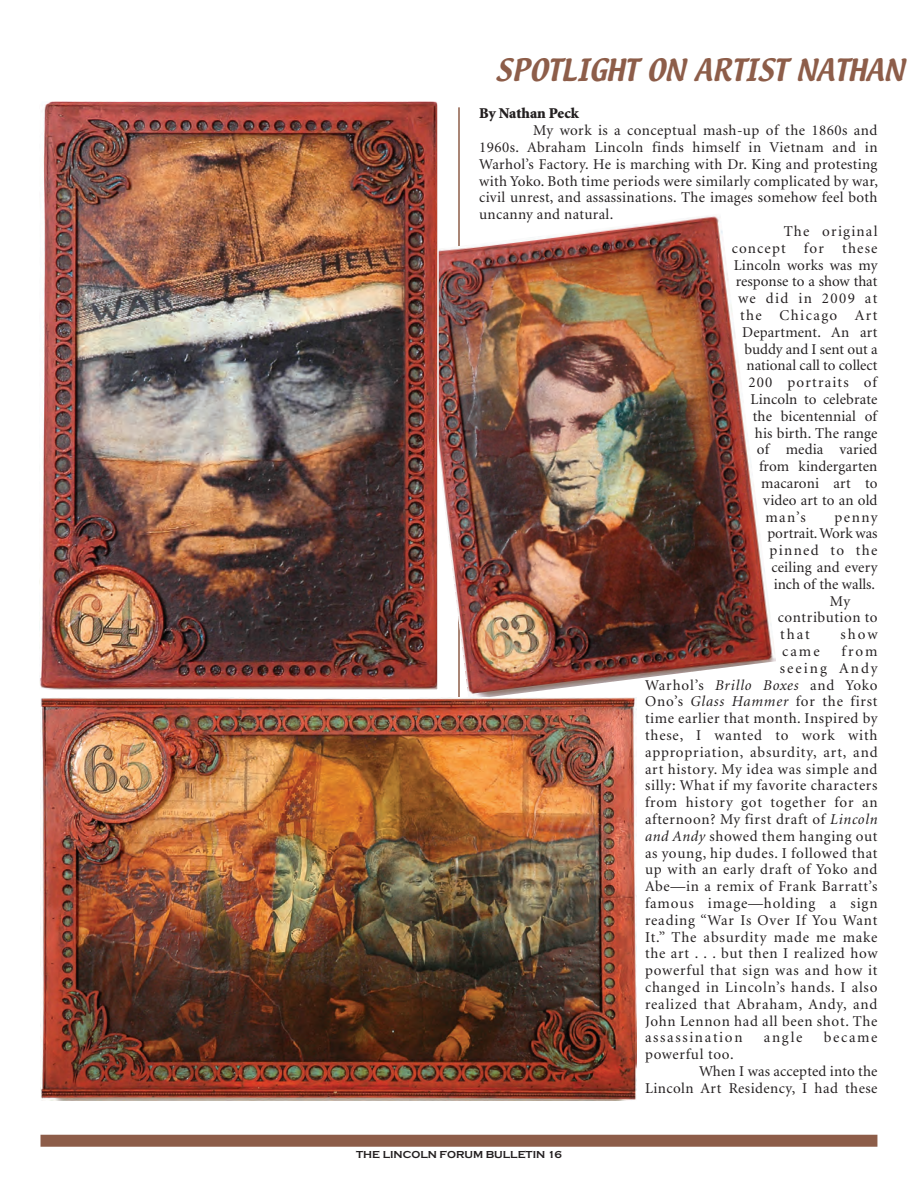
<style>
.page{position:relative;width:918px;height:1188px;background:#fff}
.page>*{position:absolute;margin:0;border:0;box-sizing:border-box;transform-origin:0 0}
.t1{font:27px "Textile";color:#8d5d49}
.t2{font:15px/16.8px "Minion";letter-spacing:.045em;color:#231f20;text-align:justify}
.t3{font:15px "Minion";letter-spacing:.01em;color:#231f20}
.t4{font:15px/16.8px "Minion";letter-spacing:.005em;color:#231f20;text-align:right}
.t5{font:15px "Minion";color:#231f20}
.t6{font:15px/16.8px "Minion";letter-spacing:.025em;color:#231f20;text-align:right}
.t7{font:15px "Minion";letter-spacing:.08em;color:#231f20}
.t8{font:15px "Minion";letter-spacing:.095em;color:#231f20}
.t9{font:15px "Minion";letter-spacing:.075em;color:#231f20}
.t10{font:15px "Minion";letter-spacing:.11em;color:#231f20}
.t11{font:900 15px "Minion";color:#231f20}
.t12{font:15px "Minion";letter-spacing:.135em;color:#231f20}
.t13{font:700 10.5px "Copperplate Gothic";color:#231f20}
.s1{font-style:italic}
</style>
<div class="page">
<div style="left:41px;top:1135px;width:836px;height:12px;background:#8d5d49"></div>
<hr style="left:458px;top:107px;width:2px;height:993px;background:#8d5d49">
<img style="left:439px;top:214px;width:337px;height:484px">
<img style="left:39px;top:103px;width:397px;height:585px">
<div style="left:36px;top:100px;width:403px;height:591px;border:2px solid #fff"></div>
<img style="left:41px;top:697px;width:595px;height:404px">
<p class="t1" style="left:496px;top:58px;width:410px">SPOTLIGHT ON ARTIST NATHAN</p>
<p class="t11" style="left:479px;top:108px;width:101px">By Nathan Peck</p>
<p class="t2" style="left:479px;top:123px;width:400px;text-indent:54px">My work is a conceptual mash-up of the 1860s and 1960s. Abraham Lincoln finds himself in Vietnam and in Warhol’s Factory. He is marching with Dr. King and protesting with Yoko. Both time periods were similarly complicated by war, civil unrest, and assassinations. The images somehow feel both uncanny and natural.</p>
<p class="t7" style="left:784px;top:225px;width:95px">The original</p>
<p class="t7" style="left:732px;top:242px;width:147px">concept for these</p>
<p class="t3" style="left:734px;top:259px;width:145px">Lincoln works was my</p>
<p class="t5" style="left:736px;top:276px;width:143px">response to a show that</p>
<p class="t8" style="left:738px;top:293px;width:141px">we did in 2009 at</p>
<p class="t8" style="left:740px;top:309px;width:139px">the Chicago Art</p>
<p class="t3" style="left:742px;top:326px;width:137px">Department. An art</p>
<p class="t5" style="left:744px;top:343px;width:135px">buddy and I sent out a</p>
<p class="t5" style="left:746px;top:360px;width:133px">national call to collect</p>
<p class="t9" style="left:749px;top:377px;width:130px">200 portraits of</p>
<p class="t3" style="left:751px;top:393px;width:128px">Lincoln to celebrate</p>
<p class="t3" style="left:753px;top:410px;width:126px">the bicentennial of</p>
<p class="t3" style="left:755px;top:427px;width:124px">his birth. The range</p>
<p class="t3" style="left:757px;top:444px;width:122px">of media varied</p>
<p class="t3" style="left:759px;top:461px;width:120px">from kindergarten</p>
<p class="t3" style="left:761px;top:477px;width:118px">macaroni art to</p>
<p class="t4" style="left:763px;top:493px;width:116px">video art to an old</p>
<p class="t2" style="left:765px;top:510px;width:42px">man’s</p>
<p class="t4" style="left:767px;top:510px;width:112px">penny<br>portrait. Work was pinned to the ceiling and every inch of the walls.</p>
<p class="t2" style="left:778px;top:594px;width:101px;text-align:left;text-indent:52px">My contribution to that</p>
<p class="t2" style="left:840px;top:627px;width:39px">show</p>
<p class="t13" style="left:356px;top:1148px;width:207px">THE LINCOLN FORUM BULLETIN 16</p>
<p class="t2" style="left:782px;top:644px;width:39px">came</p>
<p class="t2" style="left:842px;top:644px;width:37px">from</p>
<p class="t12" style="left:780px;top:662px;width:99px">seeing Andy</p>
<p class="t2" style="left:645px;top:678px;width:234px">Warhol’s <span class="s1">Brillo Boxes</span> and Yoko</p>
<p class="t2" style="left:645px;top:695px;width:234px">Ono’s <span class="s1">Glass Hammer</span> for the first</p>
<p class="t2" style="left:645px;top:711px;width:234px">time earlier that month. Inspired by</p>
<p class="t2" style="left:645px;top:728px;width:234px">these, I wanted to work with</p>
<p class="t2" style="left:645px;top:745px;width:234px">appropriation, absurdity, art, and</p>
<p class="t2" style="left:645px;top:762px;width:234px">art history. My idea was simple and</p>
<p class="t2" style="left:645px;top:779px;width:234px">silly: What if my favorite characters</p>
<p class="t2" style="left:645px;top:795px;width:234px">from history got together for an</p>
<p class="t2" style="left:645px;top:812px;width:234px">afternoon? My first draft of <span class="s1">Lincoln</span></p>
<p class="t2" style="left:645px;top:829px;width:234px"><span class="s1">and Andy</span> showed them hanging out</p>
<p class="t2" style="left:645px;top:846px;width:234px">as young, hip dudes. I followed that</p>
<p class="t2" style="left:645px;top:863px;width:234px">up with an early draft of Yoko and</p>
<p class="t2" style="left:645px;top:879px;width:234px">Abe—in a remix of Frank Barratt’s</p>
<p class="t2" style="left:645px;top:896px;width:234px">famous image—holding a sign</p>
<p class="t2" style="left:645px;top:913px;width:234px">reading “War Is Over If You Want</p>
<p class="t2" style="left:645px;top:930px;width:234px">It.” The absurdity made me make</p>
<p class="t2" style="left:645px;top:947px;width:234px">the art . . . but then I realized how</p>
<p class="t2" style="left:645px;top:963px;width:234px">powerful that sign was and how it</p>
<p class="t2" style="left:645px;top:980px;width:234px">changed in Lincoln’s hands. I also</p>
<p class="t2" style="left:645px;top:997px;width:234px">realized that Abraham, Andy, and</p>
<p class="t2" style="left:645px;top:1014px;width:234px">John Lennon had all been shot. The</p>
<p class="t10" style="left:645px;top:1032px;width:99px">assassination</p>
<p class="t2" style="left:764px;top:1031px;width:40px">angle</p>
<p class="t2" style="left:824px;top:1031px;width:55px">became</p>
<p class="t2" style="left:645px;top:1047px;width:90px">powerful too.</p>
<p class="t6" style="left:645px;top:1064px;width:234px">When I was accepted into the<br>Lincoln Art Residency, I had these</p>
</div>
